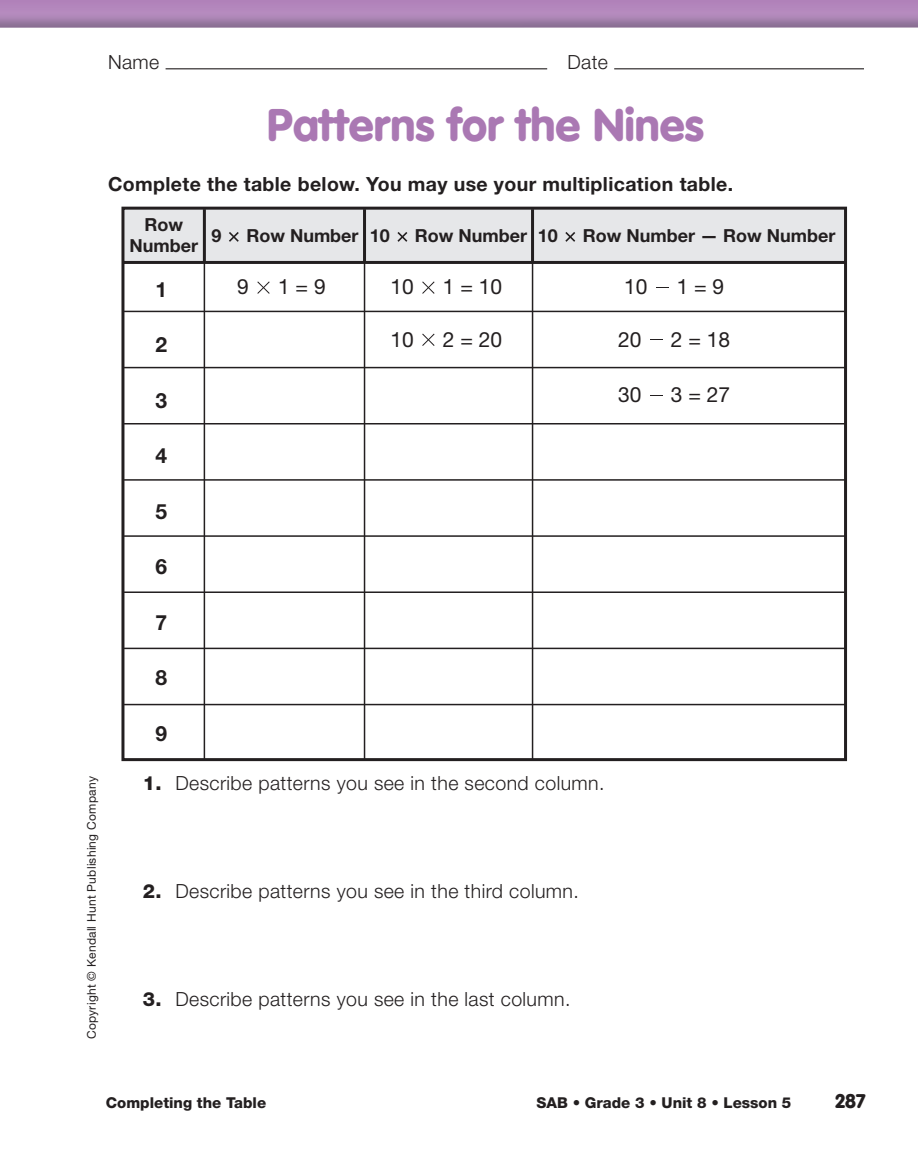
<style>
.page{position:relative;width:918px;height:1176px;background:#fff}
.page>*{position:absolute;margin:0;border:0;box-sizing:border-box;transform-origin:0 0}
.t1{font:900 45px "VAG Rounded Std";color:#aa78b3}
.t2{font:21px "Helvetica Neue";color:#231f20}
.t3{font:700 21px "Helvetica Neue";color:#231f20}
.t4{font:300 19.5px "Helvetica Neue";letter-spacing:.02em;color:#231f20}
.t5{font:700 19.5px "Helvetica Neue";letter-spacing:.02em;color:#231f20}
.t6{font:900 19.5px "VAG Rounded Std";color:#231f20}
.t7{font:700 18px/21.6px "Helvetica Neue";color:#231f20;text-align:center}
.t8{font:800 15px "Helvetica Neue";color:#231f20}
.t9{font:12px "Helvetica Neue";letter-spacing:.02em;color:#231f20}
.s1{font-weight:800}
</style>
<div class="page">
<div style="left:0;top:0;width:918px;height:13px;background:#b386bc"></div>
<hr style="left:166px;top:68px;width:381px;height:1px;background:#231f20">
<hr style="left:614px;top:68px;width:250px;height:1px;background:#231f20">
<svg style="left:121px;top:206px;width:727px;height:556px"></svg>
<hr style="left:124px;top:310px;width:722px;height:2px;background:#231f20">
<hr style="left:124px;top:367px;width:722px;height:1px;background:#231f20">
<hr style="left:124px;top:423px;width:722px;height:1px;background:#231f20">
<hr style="left:124px;top:479px;width:722px;height:1px;background:#231f20">
<hr style="left:124px;top:535px;width:722px;height:1px;background:#231f20">
<hr style="left:124px;top:591px;width:722px;height:2px;background:#231f20">
<hr style="left:124px;top:647px;width:722px;height:2px;background:#231f20">
<hr style="left:124px;top:703px;width:722px;height:2px;background:#231f20">
<svg style="left:229px;top:232px;width:10px;height:10px"></svg>
<hr style="left:203px;top:209px;width:3px;height:52px;background:#231f20">
<hr style="left:363px;top:209px;width:3px;height:52px;background:#231f20">
<svg style="left:397px;top:232px;width:10px;height:10px"></svg>
<svg style="left:565px;top:232px;width:10px;height:10px"></svg>
<hr style="left:531px;top:209px;width:3px;height:52px;background:#231f20">
<hr style="left:204px;top:262px;width:1px;height:498px;background:#231f20">
<hr style="left:364px;top:262px;width:1px;height:498px;background:#231f20">
<hr style="left:532px;top:262px;width:1px;height:498px;background:#231f20">
<svg style="left:257px;top:281px;width:13px;height:13px"></svg>
<svg style="left:422px;top:281px;width:13px;height:13px"></svg>
<svg style="left:656px;top:287px;width:12px;height:1px"></svg>
<svg style="left:422px;top:333px;width:13px;height:13px"></svg>
<svg style="left:650px;top:339px;width:12px;height:1px"></svg>
<svg style="left:650px;top:394px;width:12px;height:1px"></svg>
<p class="t4" style="left:108px;top:55px;width:53px">Name</p>
<p class="t4" style="left:567px;top:55px;width:42px">Date</p>
<h1 class="t1" style="left:267px;top:106px;width:438px">Patterns for the Nines</h1>
<p class="t5" style="left:108px;top:177px;width:627px">Complete the table below. You may use your multiplication table.</p>
<p class="t7" style="left:129px;top:215px;width:70px">Row<br>Number</p>
<p class="t7" style="left:211px;top:227px;width:12px">9</p>
<p class="t7" style="left:246px;top:227px;width:145px">Row Number 10</p>
<p class="t7" style="left:415px;top:227px;width:144px">Row Number 10</p>
<p class="t7" style="left:583px;top:227px;width:254px">Row Number — Row Number</p>
<p class="t3" style="left:155px;top:281px;width:13px">1</p>
<p class="t2" style="left:237px;top:279px;width:13px">9</p>
<p class="t2" style="left:278px;top:279px;width:49px">1 = 9</p>
<p class="t2" style="left:390px;top:279px;width:25px">10</p>
<p class="t2" style="left:443px;top:279px;width:61px">1 = 10</p>
<p class="t2" style="left:624px;top:279px;width:25px">10</p>
<p class="t2" style="left:677px;top:279px;width:49px">1 = 9</p>
<p class="t2" style="left:390px;top:331px;width:25px">10</p>
<p class="t2" style="left:443px;top:331px;width:61px">2 = 20</p>
<p class="t2" style="left:618px;top:331px;width:25px">20</p>
<p class="t2" style="left:671px;top:331px;width:61px">2 = 18</p>
<p class="t3" style="left:155px;top:337px;width:13px">2</p>
<p class="t3" style="left:155px;top:392px;width:13px">3</p>
<p class="t3" style="left:155px;top:448px;width:13px">4</p>
<p class="t2" style="left:618px;top:387px;width:25px">30</p>
<p class="t2" style="left:671px;top:387px;width:61px">3 = 27</p>
<p class="t9" style="left:87px;top:1038px;width:264px;rotate:-90deg">Copyright © Kendall Hunt Publishing Company</p>
<p class="t3" style="left:155px;top:503px;width:13px">5</p>
<p class="t3" style="left:155px;top:559px;width:13px">6</p>
<p class="t3" style="left:155px;top:614px;width:13px">7</p>
<p class="t3" style="left:155px;top:670px;width:13px">8</p>
<p class="t3" style="left:155px;top:725px;width:13px">9</p>
<p class="t4" style="left:143px;top:775px;width:463px"><span class="s1">1.</span> Describe patterns you see in the second column.</p>
<p class="t4" style="left:143px;top:883px;width:438px"><span class="s1">2.</span> Describe patterns you see in the third column.</p>
<p class="t4" style="left:143px;top:991px;width:429px"><span class="s1">3.</span> Describe patterns you see in the last column.</p>
<p class="t8" style="left:106px;top:1097px;width:162px">Completing the Table</p>
<p class="t8" style="left:537px;top:1097px;width:256px">SAB • Grade 3 • Unit 8 • Lesson 5</p>
<p class="t6" style="left:836px;top:1092px;width:31px">287</p>
</div>
